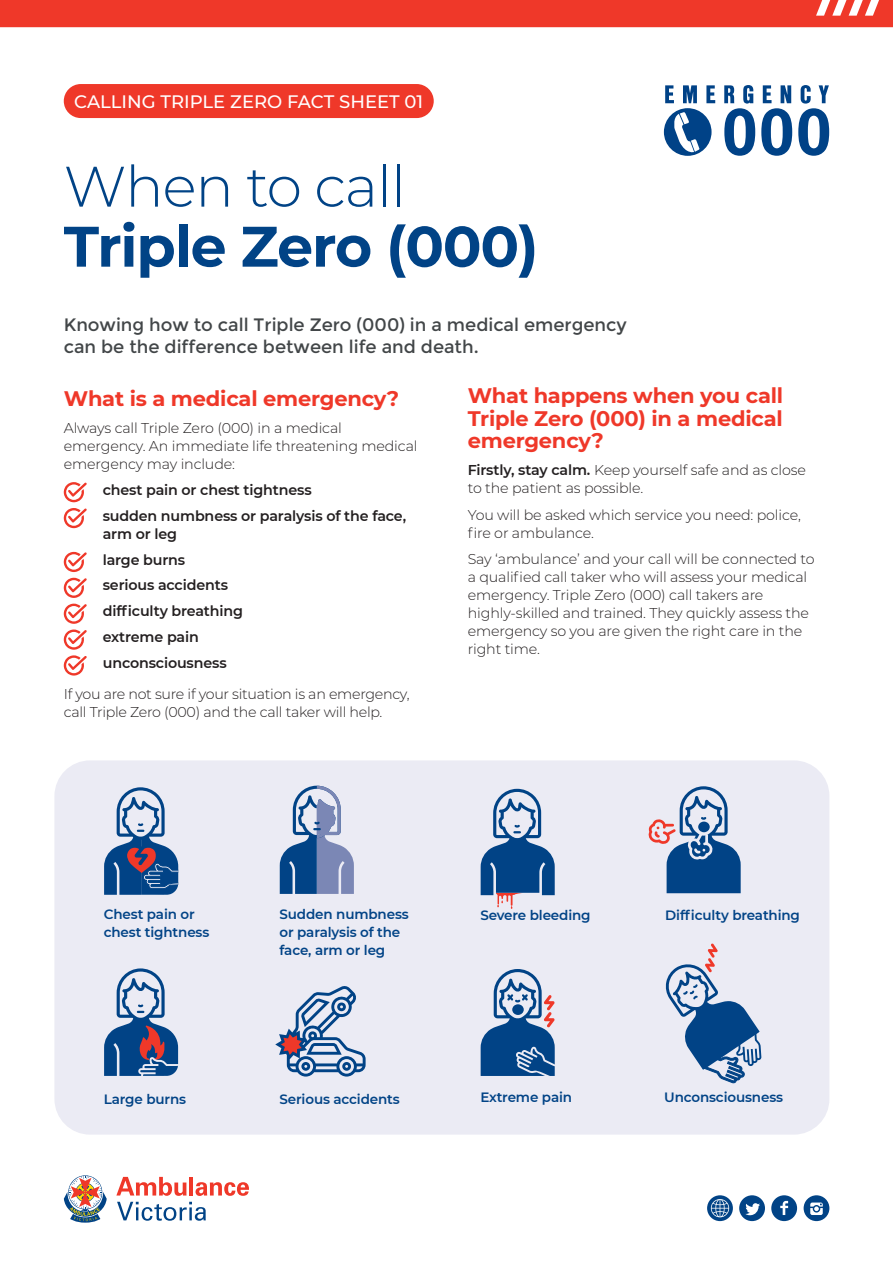
<style>
.page{position:relative;width:893px;height:1263px;background:#fff}
.page>*{position:absolute;margin:0;border:0;box-sizing:border-box;transform-origin:0 0}
.t1{font:700 57px "Montserrat";letter-spacing:-.02em;color:#014386}
.t2{font:300 57px "Montserrat";letter-spacing:-.02em;color:#014386}
.t3{font:700 21px/22.5px "Montserrat";letter-spacing:-.01em;color:#ef3829;text-align:justify}
.t4{font:18px/22.5px "Montserrat";color:#424648}
.t5{font:500 18px "Montserrat";color:#fff}
.t6{font:300 14.25px/18px "Montserrat";letter-spacing:-.01em;color:#231f20}
.t7{font:600 14.25px/26px "Montserrat";letter-spacing:-.01em;color:#231f20}
.t8{font:600 13.5px/18px "Montserrat";letter-spacing:-.01em;color:#014386}
.s1{font-weight:600}
</style>
<div class="page">
<svg style="left:63px;top:1175px;width:44px;height:48px"></svg>
<svg style="left:116px;top:1177px;width:71px;height:19px"></svg>
<hr style="left:189px;top:1177px;width:4px;height:18px;background:#ef3829">
<svg style="left:196px;top:1182px;width:53px;height:14px"></svg>
<svg style="left:117px;top:1202px;width:89px;height:19px"></svg>
<div style="left:0;top:0;width:893px;height:27px;background:#ef3829"></div>
<div style="left:64px;top:84px;width:370px;height:34px;background:#ef3829;border-radius:17px"></div>
<svg style="left:64px;top:482px;width:23px;height:20px"></svg>
<svg style="left:64px;top:508px;width:23px;height:20px"></svg>
<svg style="left:64px;top:552px;width:23px;height:20px"></svg>
<svg style="left:64px;top:578px;width:23px;height:20px"></svg>
<svg style="left:64px;top:604px;width:23px;height:71px"></svg>
<svg style="left:664px;top:85px;width:165px;height:71px"></svg>
<div style="left:771px;top:1195px;width:26px;height:26px;background:#014386;border-radius:50%"></div>
<svg style="left:780px;top:1201px;width:8px;height:14px"></svg>
<div style="left:739px;top:1195px;width:26px;height:26px;background:#014386;border-radius:50%"></div>
<svg style="left:745px;top:1203px;width:15px;height:12px"></svg>
<div style="left:804px;top:1195px;width:25px;height:26px;background:#014386;border-radius:50%"></div>
<svg style="left:810px;top:1202px;width:13px;height:13px"></svg>
<svg style="left:707px;top:1195px;width:26px;height:26px"></svg>
<svg style="left:711px;top:1199px;width:18px;height:18px"></svg>
<div style="left:54px;top:760px;width:775px;height:374px;background:#ebebf4;border-radius:36px"></div>
<svg style="left:648px;top:786px;width:93px;height:107px"></svg>
<svg style="left:665px;top:943px;width:96px;height:140px"></svg>
<svg style="left:481px;top:789px;width:74px;height:120px"></svg>
<svg style="left:481px;top:969px;width:74px;height:107px"></svg>
<svg style="left:104px;top:787px;width:74px;height:108px"></svg>
<svg style="left:280px;top:785px;width:74px;height:109px"></svg>
<svg style="left:275px;top:986px;width:91px;height:90px"></svg>
<svg style="left:104px;top:968px;width:75px;height:108px"></svg>
<p class="t5" style="left:74px;top:89px;width:350px">CALLING TRIPLE ZERO FACT SHEET 01</p>
<h1 class="t2" style="left:64px;top:148px;width:343px">When to call</h1>
<h1 class="t1" style="left:64px;top:205px;width:476px">Triple Zero (000)</h1>
<p class="t4" style="left:64px;top:313px;width:565px">Knowing how to call Triple Zero (000) in a medical emergency can be the difference between life and death.</p>
<h2 class="t3" style="left:64px;top:387px;width:337px">What is a medical emergency?</h2>
<p class="t6" style="left:64px;top:418px;width:355px">Always call Triple Zero (000) in a medical emergency. An immediate life threatening medical emergency may include:</p>
<p class="t7" style="left:103px;top:476px;width:305px">chest pain or chest tightness<br>sudden numbness or paralysis of the face,</p>
<p class="t7" style="left:103px;top:520px;width:142px">arm or leg<br>large burns<br>serious accidents difficulty breathing extreme pain unconsciousness</p>
<p class="t6" style="left:64px;top:684px;width:347px">If you are not sure if your situation is an emergency, call Triple Zero (000) and the call taker will help.</p>
<h2 class="t3" style="left:468px;top:384px;width:317px">What happens when you call Triple Zero (000) in a medical emergency?</h2>
<p class="t6" style="left:468px;top:460px;width:340px"><span class="s1">Firstly, stay calm.</span> Keep yourself safe and as close to the patient as possible.</p>
<p class="t6" style="left:468px;top:505px;width:335px">You will be asked which service you need: police, fire or ambulance.</p>
<p class="t6" style="left:468px;top:549px;width:348px">Say ‘ambulance’ and your call will be connected to a qualified call taker who will assess your medical emergency. Triple Zero (000) call takers are highly-skilled and trained. They quickly assess the emergency so you are given the right care in the right time.</p>
<p class="t8" style="left:104px;top:905px;width:107px">Chest pain or chest tightness</p>
<p class="t8" style="left:280px;top:905px;width:131px">Sudden numbness or paralysis of the face, arm or leg</p>
<p class="t8" style="left:104px;top:1089px;width:84px">Large burns</p>
<p class="t8" style="left:280px;top:1089px;width:122px">Serious accidents</p>
<p class="t8" style="left:480px;top:905px;width:112px">Severe bleeding</p>
<p class="t8" style="left:665px;top:905px;width:136px">Difficulty breathing</p>
<p class="t8" style="left:480px;top:1088px;width:93px">Extreme pain</p>
<p class="t8" style="left:664px;top:1088px;width:120px">Unconsciousness</p>
</div>
